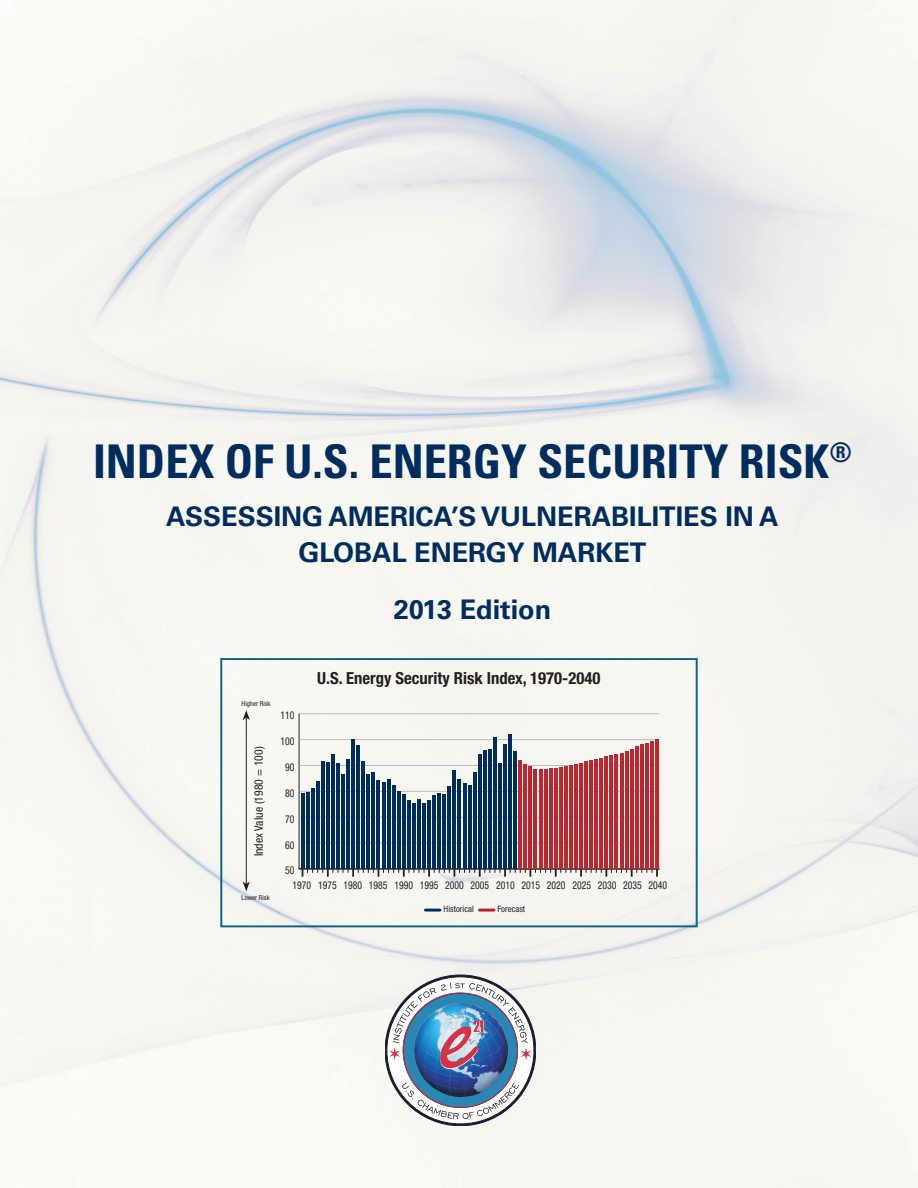
<style>
.page{position:relative;width:918px;height:1188px;background:#fff}
.page>*{position:absolute;margin:0;border:0;box-sizing:border-box;transform-origin:0 0}
.headline{font:700 condensed 46.5px "Univers LT Std";color:#002d5e}
.headline-2{font:700 27px "Univers LT Std";color:#002d5e}
.chart_sub{font:700 condensed 16.65px "Helvetica Neue LT Std";color:#231f20}
.chart_left_text{font:condensed 11.7px "Helvetica Neue LT Std";color:#231f20}
.t1{font:condensed 10.8px "Helvetica Neue LT Std";color:#231f20;scale:.9 1}
.chart_bottom_text{font:condensed 8.85px "Helvetica Neue LT Std";color:#231f20}
.chart_left_text-2{font:condensed 6.9px "Helvetica Neue LT Std";color:#231f20}
</style>
<div class="page">
<img style="left:0;top:0;width:918px;height:1188px">
<svg style="left:387px;top:977px;width:147px;height:147px"></svg>
<svg style="left:402px;top:1082px;width:117px;height:37px"></svg>
<img style="left:414px;top:1069px;width:94px;height:28px">
<img style="left:389px;top:983px;width:142px;height:86px">
<div style="left:220px;top:658px;width:478px;height:269px;border:2px solid #0d6581"></div>
<svg style="left:302px;top:869px;width:356px;height:8px"></svg>
<hr style="left:299px;top:713px;width:1px;height:156px;background:#231f20">
<hr style="left:299px;top:868px;width:361px;height:1px;background:#231f20">
<hr style="left:300px;top:843px;width:360px;height:1px;background:#bcbdc0">
<hr style="left:300px;top:817px;width:360px;height:1px;background:#bcbdc0">
<hr style="left:300px;top:791px;width:360px;height:1px;background:#bcbdc0">
<hr style="left:300px;top:765px;width:360px;height:1px;background:#bcbdc0">
<hr style="left:300px;top:739px;width:360px;height:1px;background:#bcbdc0">
<hr style="left:300px;top:713px;width:360px;height:1px;background:#bcbdc0">
<hr style="left:301px;top:793px;width:3px;height:76px;background:#002d5e">
<hr style="left:306px;top:793px;width:3px;height:76px;background:#002d5e">
<hr style="left:311px;top:789px;width:3px;height:80px;background:#002d5e">
<hr style="left:316px;top:782px;width:4px;height:87px;background:#002d5e">
<hr style="left:321px;top:761px;width:4px;height:108px;background:#002d5e">
<hr style="left:326px;top:763px;width:4px;height:106px;background:#002d5e">
<hr style="left:331px;top:755px;width:4px;height:114px;background:#002d5e">
<hr style="left:336px;top:763px;width:4px;height:106px;background:#002d5e">
<hr style="left:341px;top:774px;width:4px;height:95px;background:#002d5e">
<hr style="left:346px;top:760px;width:4px;height:109px;background:#002d5e">
<hr style="left:351px;top:740px;width:4px;height:129px;background:#002d5e">
<hr style="left:356px;top:745px;width:4px;height:124px;background:#002d5e">
<hr style="left:361px;top:761px;width:4px;height:108px;background:#002d5e">
<hr style="left:367px;top:774px;width:3px;height:95px;background:#002d5e">
<hr style="left:372px;top:772px;width:3px;height:97px;background:#002d5e">
<hr style="left:377px;top:780px;width:3px;height:89px;background:#002d5e">
<hr style="left:382px;top:783px;width:3px;height:86px;background:#002d5e">
<hr style="left:387px;top:780px;width:3px;height:89px;background:#002d5e">
<hr style="left:392px;top:786px;width:3px;height:83px;background:#002d5e">
<hr style="left:397px;top:791px;width:4px;height:78px;background:#002d5e">
<hr style="left:402px;top:794px;width:4px;height:75px;background:#002d5e">
<hr style="left:407px;top:800px;width:4px;height:69px;background:#002d5e">
<hr style="left:412px;top:804px;width:4px;height:65px;background:#002d5e">
<hr style="left:417px;top:800px;width:4px;height:69px;background:#002d5e">
<hr style="left:422px;top:803px;width:4px;height:66px;background:#002d5e">
<hr style="left:427px;top:801px;width:4px;height:68px;background:#002d5e">
<hr style="left:432px;top:795px;width:4px;height:74px;background:#002d5e">
<hr style="left:437px;top:794px;width:4px;height:75px;background:#002d5e">
<hr style="left:442px;top:794px;width:4px;height:75px;background:#002d5e">
<hr style="left:448px;top:786px;width:3px;height:83px;background:#002d5e">
<hr style="left:453px;top:770px;width:3px;height:99px;background:#002d5e">
<hr style="left:458px;top:779px;width:3px;height:90px;background:#002d5e">
<hr style="left:463px;top:784px;width:3px;height:85px;background:#002d5e">
<hr style="left:468px;top:785px;width:3px;height:84px;background:#002d5e">
<hr style="left:473px;top:772px;width:4px;height:97px;background:#002d5e">
<hr style="left:478px;top:754px;width:4px;height:115px;background:#002d5e">
<hr style="left:483px;top:750px;width:4px;height:119px;background:#002d5e">
<hr style="left:488px;top:749px;width:4px;height:120px;background:#002d5e">
<hr style="left:493px;top:738px;width:4px;height:131px;background:#002d5e">
<hr style="left:498px;top:763px;width:4px;height:106px;background:#002d5e">
<hr style="left:503px;top:744px;width:4px;height:125px;background:#002d5e">
<hr style="left:508px;top:734px;width:4px;height:135px;background:#002d5e">
<hr style="left:513px;top:752px;width:4px;height:117px;background:#002d5e">
<hr style="left:518px;top:761px;width:4px;height:108px;background:#c0262d">
<hr style="left:524px;top:764px;width:3px;height:105px;background:#c0262d">
<hr style="left:529px;top:767px;width:3px;height:102px;background:#c0262d">
<hr style="left:534px;top:769px;width:3px;height:100px;background:#c0262d">
<hr style="left:539px;top:769px;width:3px;height:100px;background:#c0262d">
<hr style="left:544px;top:769px;width:3px;height:100px;background:#c0262d">
<hr style="left:549px;top:769px;width:3px;height:100px;background:#c0262d">
<hr style="left:554px;top:768px;width:4px;height:101px;background:#c0262d">
<hr style="left:559px;top:768px;width:4px;height:101px;background:#c0262d">
<hr style="left:564px;top:767px;width:4px;height:102px;background:#c0262d">
<hr style="left:569px;top:765px;width:4px;height:104px;background:#c0262d">
<hr style="left:574px;top:764px;width:4px;height:105px;background:#c0262d">
<hr style="left:579px;top:763px;width:4px;height:106px;background:#c0262d">
<hr style="left:584px;top:762px;width:4px;height:107px;background:#c0262d">
<hr style="left:589px;top:761px;width:4px;height:108px;background:#c0262d">
<hr style="left:594px;top:760px;width:4px;height:109px;background:#c0262d">
<hr style="left:599px;top:758px;width:4px;height:111px;background:#c0262d">
<hr style="left:605px;top:757px;width:3px;height:112px;background:#c0262d">
<hr style="left:610px;top:756px;width:3px;height:113px;background:#c0262d">
<hr style="left:615px;top:754px;width:3px;height:115px;background:#c0262d">
<hr style="left:620px;top:753px;width:3px;height:116px;background:#c0262d">
<hr style="left:625px;top:751px;width:3px;height:118px;background:#c0262d">
<hr style="left:630px;top:749px;width:4px;height:120px;background:#c0262d">
<hr style="left:635px;top:747px;width:4px;height:122px;background:#c0262d">
<hr style="left:640px;top:745px;width:4px;height:124px;background:#c0262d">
<hr style="left:645px;top:743px;width:4px;height:126px;background:#c0262d">
<hr style="left:650px;top:742px;width:4px;height:127px;background:#c0262d">
<hr style="left:655px;top:740px;width:4px;height:129px;background:#c0262d">
<hr style="left:425px;top:909px;width:15px;height:3px;background:#002d5e">
<hr style="left:480px;top:909px;width:14px;height:3px;background:#be1e23">
<hr style="left:246px;top:718px;width:1px;height:166px;background:#231f20">
<svg style="left:243px;top:710px;width:7px;height:10px"></svg>
<svg style="left:243px;top:882px;width:7px;height:9px"></svg>
<p class="headline" style="left:93px;top:432px;width:760px">INDEX OF U.S. ENERGY SECURITY RISK<sup>®</sup></p>
<p class="headline-2" style="left:166px;top:500px;width:614px">ASSESSING AMERICA’S VULNERABILITIES IN A</p>
<p class="headline-2" style="left:299px;top:537px;width:349px">GLOBAL ENERGY MARKET</p>
<p class="headline-2" style="left:394px;top:593px;width:159px">2013 Edition</p>
<p class="chart_left_text-2" style="left:242px;top:699px;width:30px">Higher Risk</p>
<p class="chart_left_text" style="left:252px;top:856px;width:111px;rotate:-90deg">Index Value (1980 = 100)</p>
<p class="chart_left_text-2" style="left:242px;top:893px;width:30px">Lower Risk</p>
<p class="t1" style="left:280px;top:709px;width:17px">110</p>
<p class="t1" style="left:280px;top:735px;width:17px">100</p>
<p class="t1" style="left:285px;top:761px;width:12px">90</p>
<p class="t1" style="left:285px;top:787px;width:12px">80</p>
<p class="t1" style="left:285px;top:813px;width:12px">70</p>
<p class="t1" style="left:285px;top:838px;width:12px">60</p>
<p class="t1" style="left:285px;top:864px;width:12px">50</p>
<p class="chart_sub" style="left:317px;top:668px;width:285px">U.S. Energy Security Risk Index, 1970-2040</p>
<p class="t1" style="left:293px;top:879px;width:418px">1970 1975 1980 1985 1990 1995 2000 2005 2010 2015 2020 2025 2030 2035 2040</p>
<p class="chart_bottom_text" style="left:444px;top:903px;width:32px">Historical</p>
<p class="chart_bottom_text" style="left:498px;top:903px;width:29px">Forecast</p>
</div>
